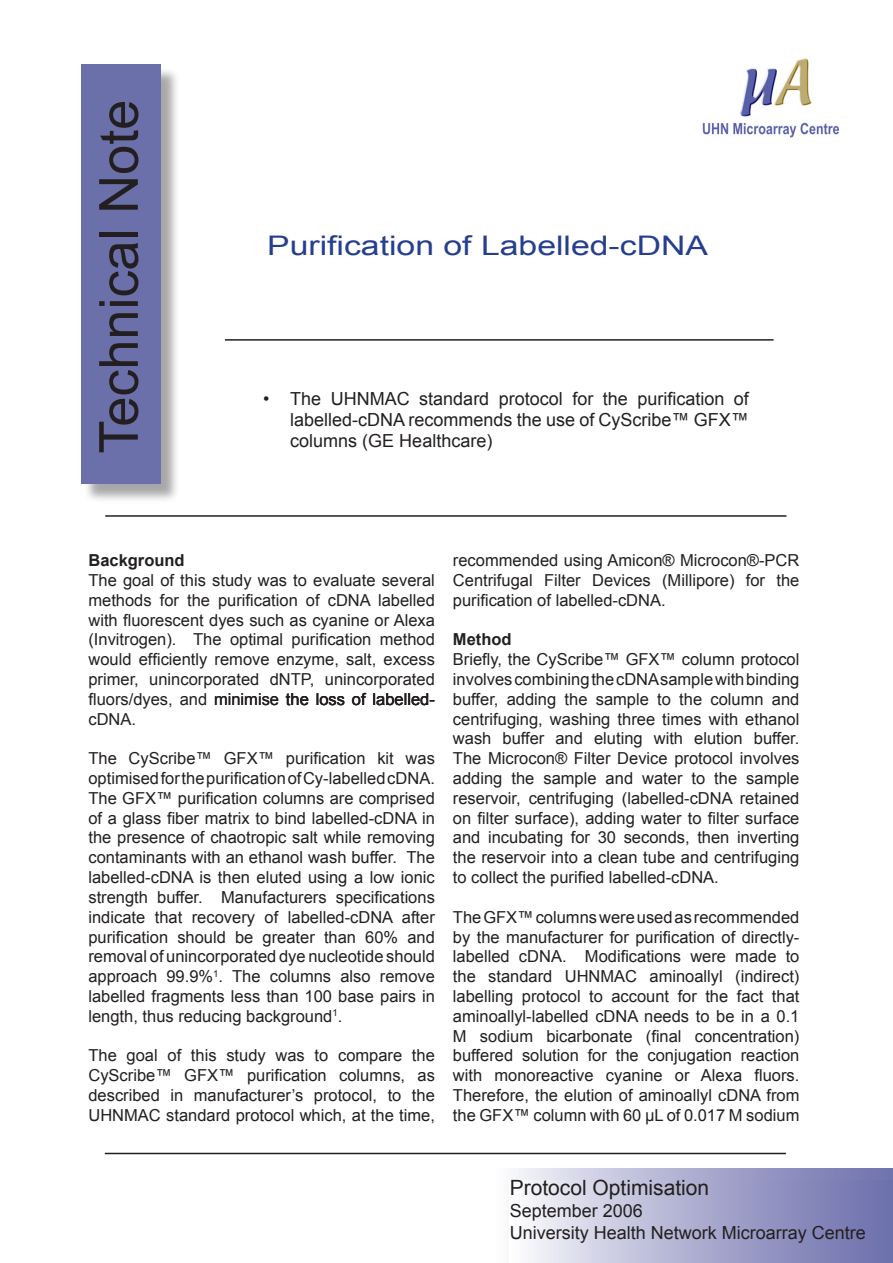
<style>
.page{position:relative;width:893px;height:1263px;background:#fff}
.page>*{position:absolute;margin:0;border:0;box-sizing:border-box;transform-origin:0 0}
.t1{font:54px "Arial";color:#231f20}
.t2{font:27px "Arial";color:#253f8e;scale:1.25 1}
.t3{font:21px "Arial";color:#231f20}
.t4{font:18px/21px "Arial";color:#231f20;text-align:justify}
.t5{font:16.5px/19.8px "Arial";color:#231f20;text-align:justify}
.t6{font:700 16.5px "Arial";color:#231f20}
</style>
<div class="page">
<div style="left:82px;top:66px;width:99px;height:438px;background:#231f20;opacity:.4"></div>
<div style="left:82px;top:65px;width:79px;height:419px;background:#6b70ab"></div>
<hr style="left:225px;top:339px;width:549px;height:2px;background:#231f20">
<hr style="left:105px;top:515px;width:681px;height:2px;background:#231f20">
<hr style="left:105px;top:1153px;width:681px;height:1px;background:#231f20">
<img style="left:702px;top:58px;width:136px;height:79px">
<div style="left:494px;top:1169px;width:399px;height:93px;background:linear-gradient(to right,#f7f6fb,#6a6caa)"></div>
<div style="left:510px;top:1180px;width:383px;height:83px;background:linear-gradient(to right,#f6f6fa,#6669a8)"></div>
<p class="t1" style="left:83px;top:454px;width:355px;rotate:-90deg">Technical Note</p>
<p class="t2" style="left:267px;top:228px;width:354px">Purification of Labelled-cDNA</p>
<p class="t4" style="left:263px;top:388px;width:8px">•</p>
<p class="t4" style="left:290px;top:388px;width:460px">The UHNMAC standard protocol for the purification of labelled-cDNA recommends the use of CyScribe™ GFX™ columns (GE Healthcare)</p>
<p class="t6" style="left:88px;top:550px;width:98px">Background</p>
<p class="t5" style="left:88px;top:570px;width:348px">The goal of this study was to evaluate several methods for the purification of cDNA labelled with fluorescent dyes such as cyanine or Alexa (Invitrogen). The optimal purification method would efficiently remove enzyme, salt, excess primer, unincorporated dNTP, unincorporated fluors/dyes, and minimise the loss of labelled&shy;cDNA.</p>
<p class="t5" style="left:88px;top:749px;width:348px">The CyScribe™ GFX™ purification kit was optimised for the purification of Cy-labelled cDNA.<br>The GFX™ purification columns are comprised of a glass fiber matrix to bind labelled-cDNA in the presence of chaotropic salt while removing contaminants with an ethanol wash buffer. The labelled-cDNA is then eluted using a low ionic strength buffer. Manufacturers specifications indicate that recovery of labelled-cDNA after purification should be greater than 60% and removal of unincorporated dye nucleotide should approach 99.9%<sup>1</sup>. The columns also remove labelled fragments less than 100 base pairs in length, thus reducing background<sup>1</sup>.</p>
<p class="t5" style="left:88px;top:1046px;width:348px">The goal of this study was to compare the CyScribe™ GFX™ purification columns, as described in manufacturer’s protocol, to the UHNMAC standard protocol which, at the time,</p>
<p class="t5" style="left:453px;top:551px;width:348px">recommended using Amicon® Microcon®-PCR Centrifugal Filter Devices (Millipore) for the purification of labelled-cDNA.</p>
<p class="t6" style="left:453px;top:629px;width:60px">Method</p>
<p class="t5" style="left:453px;top:650px;width:348px">Briefly, the CyScribe™ GFX™ column protocol involves combining the cDNA sample with binding buffer, adding the sample to the column and centrifuging, washing three times with ethanol wash buffer and eluting with elution buffer.<br>The Microcon® Filter Device protocol involves adding the sample and water to the sample reservoir, centrifuging (labelled-cDNA retained on filter surface), adding water to filter surface and incubating for 30 seconds, then inverting the reservoir into a clean tube and centrifuging to collect the purified labelled-cDNA.</p>
<p class="t5" style="left:453px;top:907px;width:348px">The GFX™ columns were used as recommended by the manufacturer for purification of directly&shy;labelled cDNA. Modifications were made to the standard UHNMAC aminoallyl (indirect) labelling protocol to account for the fact that aminoallyl-labelled cDNA needs to be in a 0.1<br>M sodium bicarbonate (final concentration) buffered solution for the conjugation reaction with monoreactive cyanine or Alexa fluors.<br>Therefore, the elution of aminoallyl cDNA from the GFX™ column with 60 μL of 0.017 M sodium</p>
<p class="t3" style="left:510px;top:1174px;width:201px">Protocol Optimisation</p>
<p class="t4" style="left:510px;top:1200px;width:135px">September 2006</p>
<p class="t4" style="left:510px;top:1222px;width:358px">University Health Network Microarray Centre</p>
</div>
